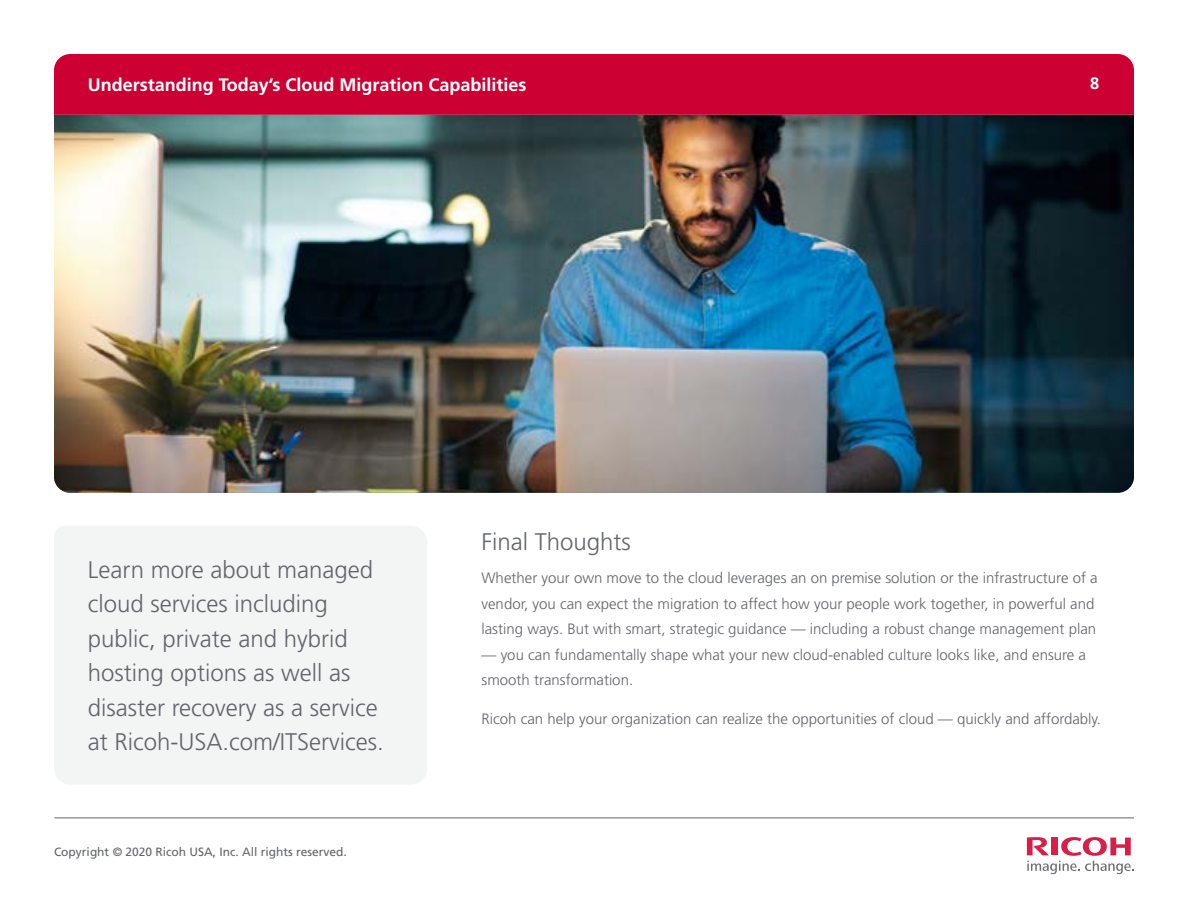
<style>
.page{position:relative;width:1188px;height:918px;background:#fff}
.page>*{position:absolute;margin:0;border:0;box-sizing:border-box;transform-origin:0 0}
.t1{font:300 24px/34.5px "Frutiger LT Std";color:#61646a}
.t2{font:700 18px "Frutiger LT Std";color:#fff}
.t3{font:700 16.5px "Frutiger LT Std";color:#fff}
.t4{font:300 15px/25.5px "Frutiger LT Std";color:#61646a}
.t5{font:12px "Frutiger LT Std";color:#61646a}
</style>
<div class="page">
<img style="left:54px;top:115px;width:1080px;height:378px">
<svg style="left:1027px;top:837px;width:107px;height:37px"></svg>
<hr style="left:54px;top:818px;width:1080px;height:1px;background:#61646a">
<div style="left:54px;top:54px;width:1080px;height:61px;background:#c03"></div>
<div style="left:54px;top:526px;width:373px;height:258px;background:#f3f4f4"></div>
<p class="t2" style="left:88px;top:74px;width:440px">Understanding Today’s Cloud Migration Capabilities</p>
<p class="t3" style="left:1090px;top:74px;width:11px">8</p>
<h1 class="t1" style="left:88px;top:552px;width:297px">Learn more about managed cloud services including public, private and hybrid hosting options as well as disaster recovery as a service at Ricoh-USA.com/ITServices.</h1>
<p class="t5" style="left:54px;top:845px;width:294px">Copyright © 2020 Ricoh USA, Inc. All rights reserved.</p>
<h1 class="t1" style="left:481px;top:525px;width:151px">Final Thoughts</h1>
<p class="t4" style="left:482px;top:566px;width:618px">Whether your own move to the cloud leverages an on premise solution or the infrastructure of a vendor, you can expect the migration to affect how your people work together, in powerful and lasting ways. But with smart, strategic guidance — including a robust change management plan</p>
<p class="t4" style="left:482px;top:642px;width:606px">— you can fundamentally shape what your new cloud-enabled culture looks like, and ensure a smooth transformation.</p>
<p class="t4" style="left:482px;top:707px;width:621px">Ricoh can help your organization can realize the opportunities of cloud — quickly and affordably.</p>
</div>
